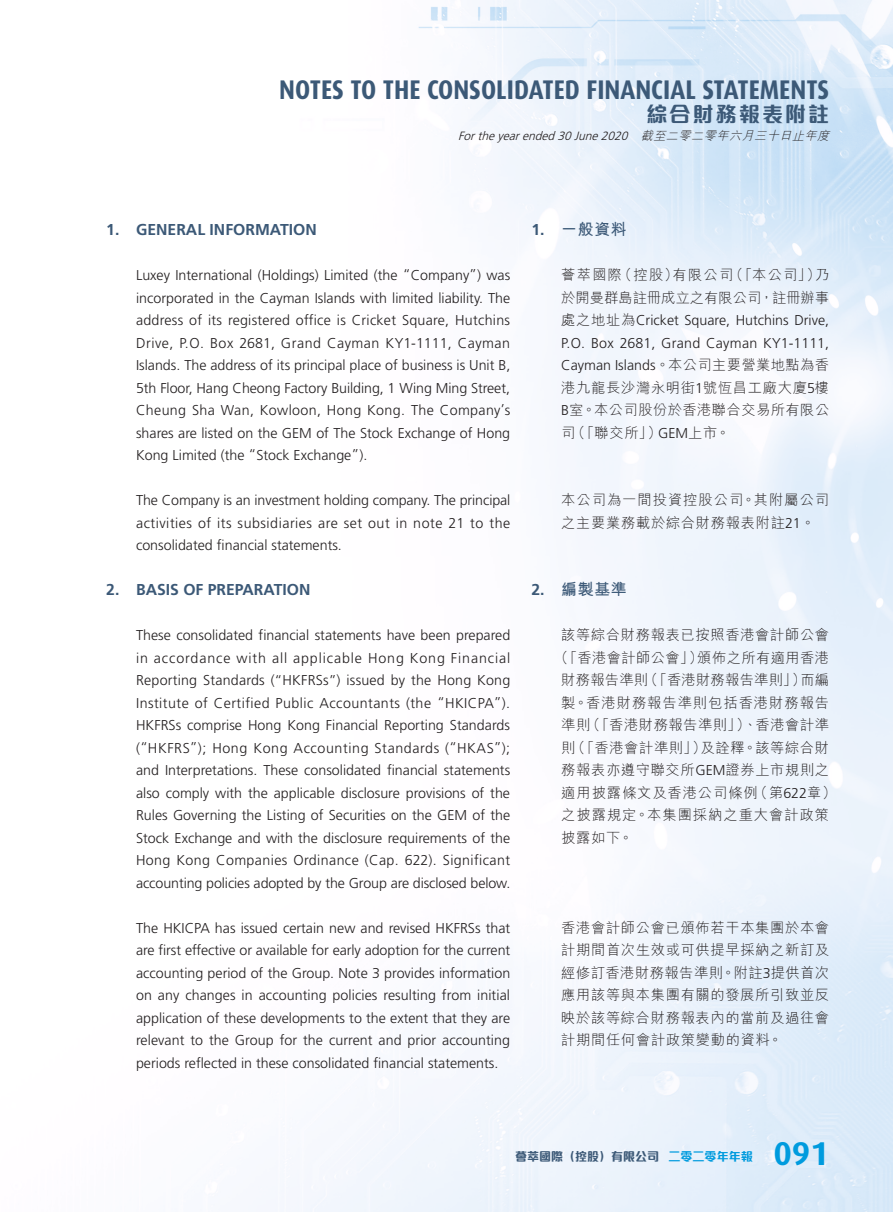
<style>
.page{position:relative;width:893px;height:1212px;background:#fff}
.page>*{position:absolute;margin:0;border:0;box-sizing:border-box;transform-origin:0 0}
.t1{font:700 33px "Dax";color:#009bde}
.t2{font:700 27px "Dax";color:#3c5977;scale:.9 1}
.t3{font:800 21px "M Elle HK";letter-spacing:.1em;color:#3c5977}
.Heading_1{font:700 15.75px "Frutiger LT Std";color:#3c5977}
.C_Heading_1{font:700 15.75px "M Hei HK";letter-spacing:.05em;color:#3c5977}
.Body_Text{font:300 14.25px/22.5px "Frutiger LT Std";color:#231f20;text-align:justify}
.C_Body_Text{font:300 14.25px/22.5px "M Hei HK";letter-spacing:.045em;color:#231f20;text-align:justify}
.C_Body_Text-2{font:300 14.25px/22.5px "M Hei HK";letter-spacing:.07em;color:#231f20}
.C_Body_Text-3{font:300 14.25px "M Hei HK";letter-spacing:.02em;color:#231f20}
.C_Body_Text-4{font:300 14.25px "M Hei HK";letter-spacing:.065em;color:#231f20}
.t4{font:italic 300 12px "Frutiger LT Std";color:#231f20}
.t5{font:800 12px "M Elle HK";color:#3c5977}
.s1{font-family:"M Hei HK"}
.s2{font-family:"Frutiger LT Std"}
.s3{color:#009bde}
</style>
<div class="page">
<img style="left:275px;top:0;width:618px;height:1212px">
<p class="t2" style="left:279px;top:74px;width:612px">NOTES TO THE CONSOLIDATED FINANCIAL STATEMENTS</p>
<p class="t3" style="left:646px;top:104px;width:184px">綜合財務報表附註</p>
<p class="t4" style="left:458px;top:129px;width:376px">Fortheyearended30June2020 <span class="s1">截至二零二零年六月三十日止年度</span></p>
<p class="Heading_1" style="left:106px;top:220px;width:212px">1. GENERAL INFORMATION</p>
<p class="Body_Text" style="left:136px;top:264px;width:376px">Luxey International (Holdings) Limited (the “Company”) was incorporated in the Cayman Islands with limited liability. The address of its registered office is Cricket Square, Hutchins Drive, P.O. Box 2681, Grand Cayman KY1-1111, Cayman Islands. The address of its principal place of business is Unit B, 5th Floor, Hang Cheong Factory Building, 1 Wing Ming Street, Cheung Sha Wan, Kowloon, Hong Kong. The Company’s shares are listed on the GEM of The Stock Exchange of Hong Kong Limited (the “Stock Exchange”).</p>
<p class="Body_Text" style="left:136px;top:489px;width:376px">The Company is an investment holding company. The principal activities of its subsidiaries are set out in note 21 to the consolidated financial statements.</p>
<p class="Heading_1" style="left:106px;top:580px;width:206px">2. BASIS OF PREPARATION</p>
<p class="Body_Text" style="left:136px;top:624px;width:376px">These consolidated financial statements have been prepared in accordance with all applicable Hong Kong Financial Reporting Standards (“HKFRSs”) issued by the Hong Kong Institute of Certified Public Accountants (the “HKICPA”).<br>HKFRSs comprise Hong Kong Financial Reporting Standards (“HKFRS”); Hong Kong Accounting Standards (“HKAS”); and Interpretations. These consolidated financial statements also comply with the applicable disclosure provisions of the Rules Governing the Listing of Securities on the GEM of the Stock Exchange and with the disclosure requirements of the Hong Kong Companies Ordinance (Cap. 622). Significant accounting policies adopted by the Group are disclosed below.</p>
<p class="Body_Text" style="left:136px;top:917px;width:376px">The HKICPA has issued certain new and revised HKFRSs that are first effective or available for early adoption for the current accounting period of the Group. Note 3 provides information on any changes in accounting policies resulting from initial application of these developments to the extent that they are relevant to the Group for the current and prior accounting periods reflected in these consolidated financial statements.</p>
<p class="C_Heading_1" style="left:531px;top:218px;width:97px"><span class="s2">1.</span> 一般資料</p>
<p class="C_Body_Text" style="left:561px;top:263px;width:269px">薈萃國際（控股）有限公司（「本公司」）乃於開曼群島註冊成立之有限公司，註冊辦事處之地址為<span class="s2">Cricket Square, Hutchins Drive, P.O. Box 2681, Grand Cayman KY1-1111, Cayman Islands</span>。本公司主要營業地點為香港九龍長沙灣永明街<span class="s2">1</span>號恆昌工廠大廈<span class="s2">5</span>樓<span class="s2">B</span>室。本公司股份於香港聯合交易所有限公司（「聯交所」）<span class="s2">GEM</span>上市。</p>
<p class="C_Body_Text-2" style="left:561px;top:488px;width:269px">本公司為一間投資控股公司。其附屬公司之主要業務載於綜合財務報表附註<span class="s2">21</span>。</p>
<p class="C_Heading_1" style="left:531px;top:578px;width:97px"><span class="s2">2.</span> 編製基準</p>
<p class="C_Body_Text" style="left:561px;top:623px;width:269px">該等綜合財務報表已按照香港會計師公會</p>
<p class="C_Body_Text" style="left:554px;top:646px;width:276px">（「香港會計師公會」）頒佈之所有適用香港</p>
<p class="C_Body_Text-3" style="left:561px;top:673px;width:269px">財務報告準則（「香港財務報告準則」）而編</p>
<p class="C_Body_Text-2" style="left:561px;top:691px;width:269px">製。香港財務報告準則包括香港財務報告</p>
<p class="C_Body_Text" style="left:561px;top:713px;width:269px">準則（「香港財務報告準則」）、香港會計準</p>
<p class="C_Body_Text" style="left:561px;top:736px;width:269px">則（「香港會計準則」）及詮釋。該等綜合財</p>
<p class="C_Body_Text" style="left:561px;top:758px;width:269px">務報表亦遵守聯交所<span class="s2">GEM</span>證券上市規則之</p>
<p class="C_Body_Text-4" style="left:561px;top:785px;width:276px">適用披露條文及香港公司條例（第<span class="s2">622</span>章）</p>
<p class="C_Body_Text-2" style="left:561px;top:803px;width:269px">之披露規定。本集團採納之重大會計政策</p>
<p class="C_Body_Text" style="left:561px;top:826px;width:73px">披露如下。</p>
<p class="C_Body_Text" style="left:561px;top:916px;width:269px">香港會計師公會已頒佈若干本集團於本會計期間首次生效或可供提早採納之新訂及經修訂香港財務報告準則。附註<span class="s2">3</span>提供首次應用該等與本集團有關的發展所引致並反映於該等綜合財務報表內的當前及過往會計期間任何會計政策變動的資料。</p>
<p class="t5" style="left:515px;top:1150px;width:239px">薈萃國際（控股）有限公司 <span class="s3">二零二零年年報</span></p>
<p class="t1" style="left:773px;top:1135px;width:57px">091</p>
</div>
